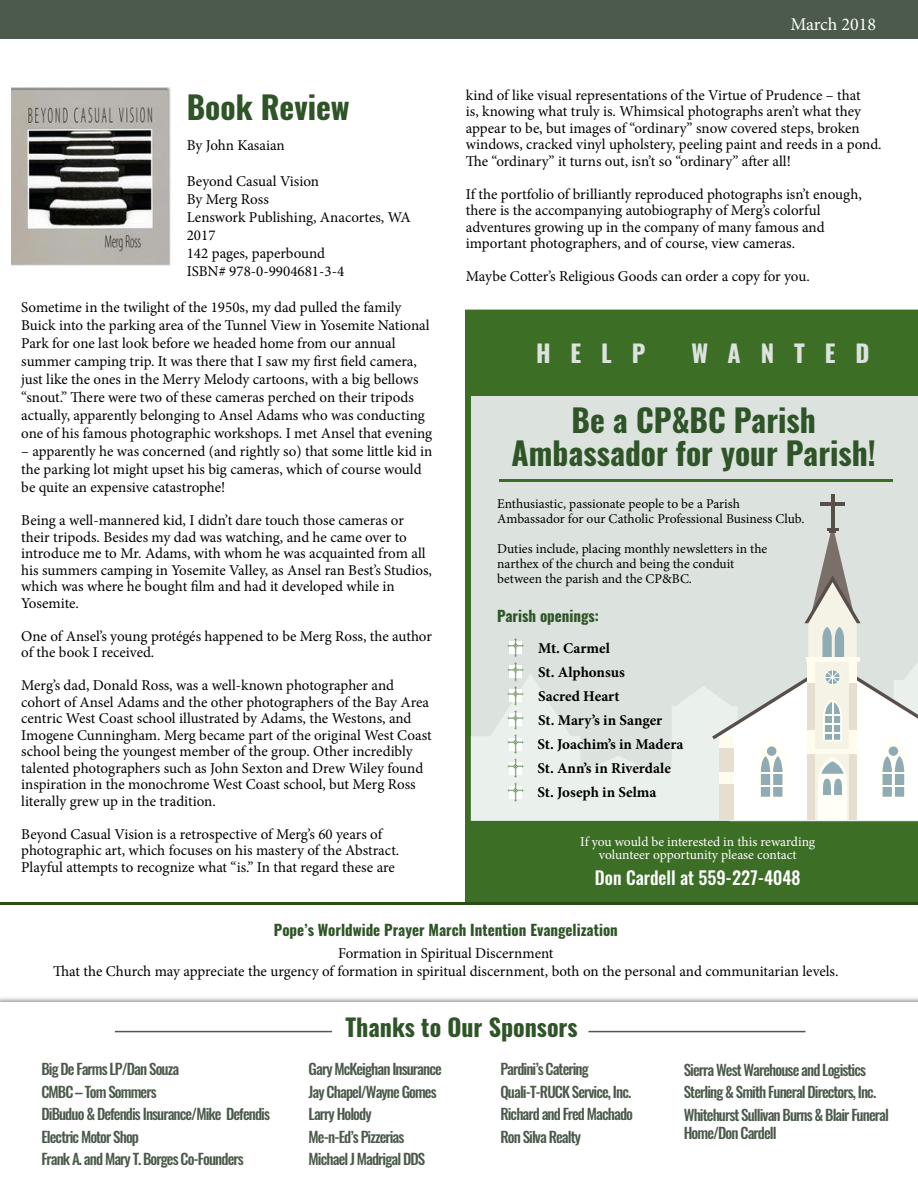
<style>
.page{position:relative;width:918px;height:1188px;background:#fff}
.page>*{position:absolute;margin:0;border:0;box-sizing:border-box;transform-origin:0 0}
.t1{font:700 31.5px/32.2px "Oswald";color:#2f5427;text-align:center}
.t2{font:700 24px "Oswald";color:#2f5427}
.t3{font:700 24px "Oswald";letter-spacing:.83em;color:#dce3df}
.t4{font:500 18px "Oswald";color:#fff}
.t5{font:18px "Minion Pro";letter-spacing:-.005em;color:#fff}
.t6{font:15px/16.5px "Minion Pro";letter-spacing:-.005em;color:#000}
.t7{font:500 15px/22.5px "Oswald";letter-spacing:-.06em;color:#4b5a4b}
.t8{font:700 15px/24.2px "Minion Pro";color:#000}
.t9{font:700 15px "Oswald";color:#2f5427}
.t10{font:13.5px/15px "Minion Pro";letter-spacing:-.005em;color:#000}
.t11{font:13.5px/13.5px "Minion Pro";color:#fff;text-align:center}
</style>
<div class="page">
<div style="left:465px;top:310px;width:453px;height:593px;background:#dce3df"></div>
<div style="left:0;top:0;width:918px;height:39px;background:#4b5a4b"></div>
<div style="left:0;top:996px;width:918px;height:192px;background:#000;opacity:.53"></div>
<div style="left:0;top:1003px;width:918px;height:185px;background:#fff"></div>
<hr style="left:115px;top:1031px;width:217px;height:1px;background:#4b5a4b">
<hr style="left:588px;top:1031px;width:218px;height:1px;background:#4b5a4b">
<div style="left:467px;top:311px;width:451px;height:85px;background:#3d6e26"></div>
<div style="left:468px;top:820px;width:450px;height:79px;background:#3d6e26"></div>
<img style="left:11px;top:87px;width:160px;height:179px">
<hr style="left:1px;top:903px;width:917px;height:2px;background:#294d17">
<svg style="left:471px;top:662px;width:447px;height:159px;background:#e3eae6"></svg>
<hr style="left:500px;top:479px;width:393px;height:3px;background:#3d6e26">
<svg style="left:508px;top:638px;width:16px;height:164px"></svg>
<hr style="left:831px;top:494px;width:3px;height:34px;background:#594f4a">
<hr style="left:820px;top:502px;width:25px;height:4px;background:#594f4a">
<svg style="left:712px;top:525px;width:206px;height:295px"></svg>
<div style="left:806px;top:657px;width:53px;height:5px;background:#fffced"></div>
<div style="left:806px;top:749px;width:53px;height:5px;background:#fffced"></div>
<div style="left:820px;top:795px;width:25px;height:25px;background:#fffff7"></div>
<h1 class="t1" style="left:187px;top:92px;width:164px">Book Review</h1>
<p class="t6" style="left:187px;top:137px;width:99px">By John Kasaian</p>
<p class="t6" style="left:187px;top:173px;width:226px;line-height:18px">Beyond Casual Vision<br>By Merg Ross<br>Lenswork Publishing, Anacortes, WA<br>2017<br>142 pages, paperbound<br>ISBN# 978-0-9904681-3-4</p>
<p class="t6" style="left:21px;top:299px;width:413px;line-height:18px">Sometime in the twilight of the 1950s, my dad pulled the family Buick into the parking area of the Tunnel View in Yosemite National Park for one last look before we headed home from our annual summer camping trip. It was there that I saw my first field camera, just like the ones in the Merry Melody cartoons, with a big bellows “snout.” There were two of these cameras perched on their tripods actually, apparently belonging to Ansel Adams who was conducting one of his famous photographic workshops. I met Ansel that evening</p>
<p class="t6" style="left:21px;top:443px;width:413px;line-height:18px">– apparently he was concerned (and rightly so) that some little kid in the parking lot might upset his big cameras, which of course would be quite an expensive catastrophe!</p>
<p class="t6" style="left:21px;top:512px;width:412px">Being a well-mannered kid, I didn’t dare touch those cameras or their tripods. Besides my dad was watching, and he came over to introduce me to Mr. Adams, with whom he was acquainted from all his summers camping in Yosemite Valley, as Ansel ran Best’s Studios, which was where he bought film and had it developed while in Yosemite.</p>
<p class="t6" style="left:21px;top:628px;width:412px">One of Ansel’s young protégés happened to be Merg Ross, the author of the book I received.</p>
<p class="t6" style="left:21px;top:677px;width:412px">Merg’s dad, Donald Ross, was a well-known photographer and cohort of Ansel Adams and the other photographers of the Bay Area centric West Coast school illustrated by Adams, the Westons, and Imogene Cunningham. Merg became part of the original West Coast school being the youngest member of the group. Other incredibly talented photographers such as John Sexton and Drew Wiley found inspiration in the monochrome West Coast school, but Merg Ross literally grew up in the tradition.</p>
<p class="t6" style="left:21px;top:826px;width:380px">Beyond Casual Vision is a retrospective of Merg’s 60 years of photographic art, which focuses on his mastery of the Abstract.<br>Playful attempts to recognize what “is.” In that regard these are</p>
<p class="t5" style="left:790px;top:12px;width:87px">March 2018</p>
<p class="t6" style="left:466px;top:87px;width:417px">kind of like visual representations of the Virtue of Prudence – that<br>is, knowing what truly is. Whimsical photographs aren’t what they appear to be, but images of “ordinary” snow covered steps, broken windows, cracked vinyl upholstery, peeling paint and reeds in a pond.<br>The “ordinary” it turns out, isn’t so “ordinary” after all!</p>
<p class="t6" style="left:466px;top:186px;width:397px">If the portfolio of brilliantly reproduced photographs isn’t enough, there is the accompanying autobiography of Merg’s colorful adventures growing up in the company of many famous and important photographers, and of course, view cameras.</p>
<p class="t6" style="left:466px;top:268px;width:345px">Maybe Cotter’s Religious Goods can order a copy for you.</p>
<h2 class="t3" style="left:536px;top:337px;width:111px">HELP</h2>
<h2 class="t3" style="left:691px;top:337px;width:180px">WANTED</h2>
<h1 class="t1" style="left:511px;top:406px;width:366px">Be a CP&amp;BC Parish<br>Ambassador for your Parish!</h1>
<p class="t10" style="left:497px;top:496px;width:309px">Enthusiastic, passionate people to be a Parish<br>Ambassador for our Catholic Professional Business Club.</p>
<p class="t10" style="left:497px;top:541px;width:272px">Duties include, placing monthly newsletters in the narthex of the church and being the conduit between the parish and the CP&amp;BC.</p>
<p class="t9" style="left:497px;top:605px;width:103px">Parish openings:</p>
<p class="t8" style="left:537px;top:636px;width:148px">Mt. Carmel<br>St. Alphonsus<br>Sacred Heart<br>St. Mary’s in Sanger<br>St. Joachim’s in Madera<br>St. Ann’s in Riverdale<br>St. Joseph in Selma</p>
<p class="t11" style="left:580px;top:835px;width:236px">If you would be interested in this rewarding volunteer opportunity please contact</p>
<p class="t4" style="left:595px;top:865px;width:207px">Don Cardell at 559-227-4048</p>
<p class="t9" style="left:274px;top:919px;width:345px">Pope’s Worldwide Prayer March Intention Evangelization</p>
<p class="t6" style="left:53px;top:945px;width:787px;line-height:18px;text-align:center">Formation in Spiritual Discernment<br>That the Church may appreciate the urgency of formation in spiritual discernment, both on the personal and communitarian levels.</p>
<h2 class="t2" style="left:346px;top:1011px;width:234px">Thanks to Our Sponsors</h2>
<p class="t7" style="left:41px;top:1058px;width:230px">Big De Farms LP/Dan Souza<br>CMBC – Tom Sommers<br>DiBuduo &amp; Defendis Insurance/Mike Defendis<br>Electric Motor Shop<br>Frank A. and Mary T. Borges Co-Founders</p>
<p class="t7" style="left:500px;top:1058px;width:134px">Pardini’s Catering<br>Quali-T-RUCK Service, Inc.<br>Richard and Fred Machado<br>Ron Silva Realty</p>
<p class="t7" style="left:309px;top:1058px;width:135px">Gary McKeighan Insurance<br>Jay Chapel/Wayne Gomes<br>Larry Holody<br>Me-n-Ed’s Pizzerias<br>Michael J Madrigal DDS</p>
<p class="t7" style="left:684px;top:1059px;width:206px">Sierra West Warehouse and Logistics<br>Sterling &amp; Smith Funeral Directors, Inc.<br>Whitehurst Sullivan Burns &amp; Blair Funeral</p>
<p class="t7" style="left:684px;top:1122px;width:94px">Home/Don Cardell</p>
</div>
